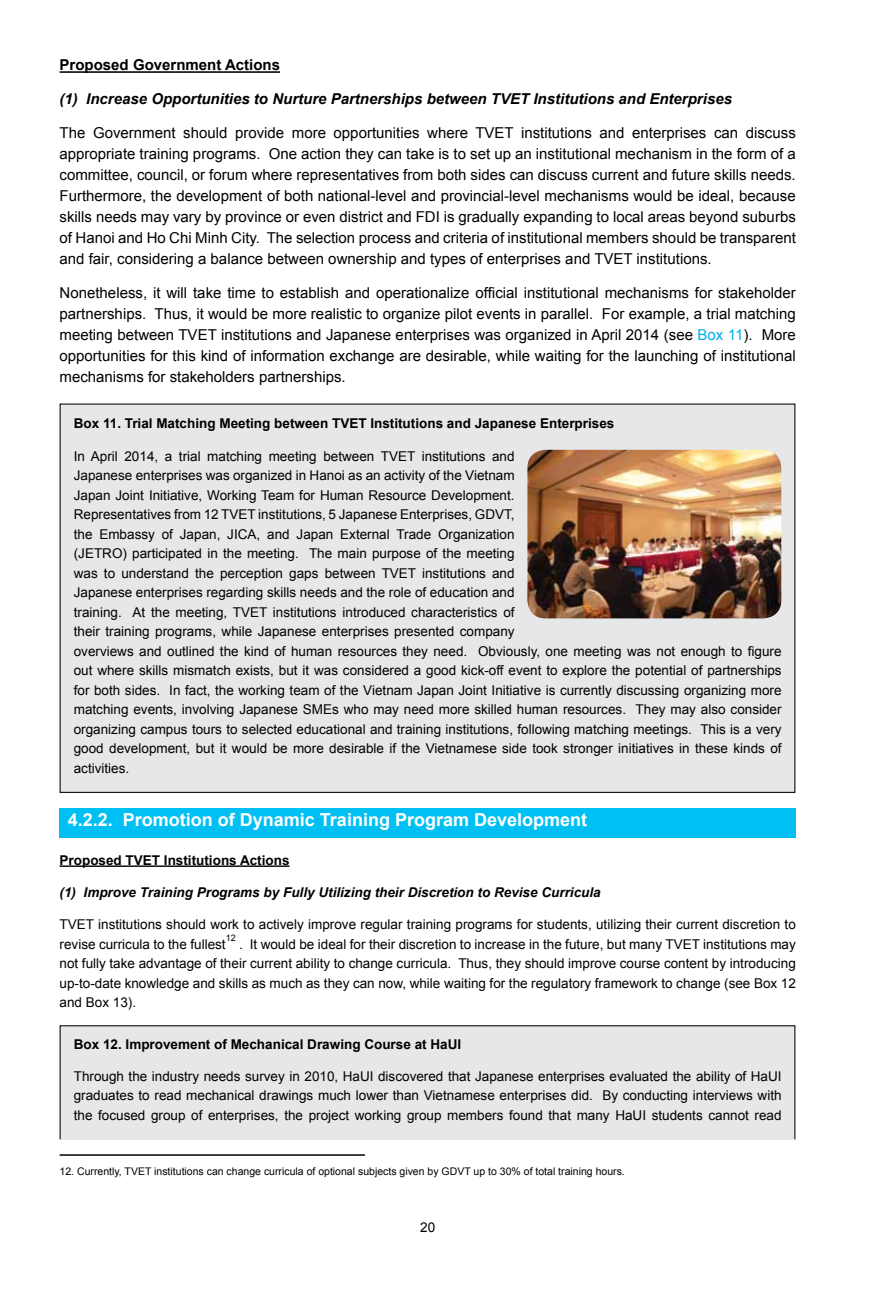
<style>
.page{position:relative;width:881px;height:1293px;background:#fff}
.page>*{position:absolute;margin:0;border:0;box-sizing:border-box;transform-origin:0 0}
.t1{font:700 18px "Arial";color:#fff}
.t2{font:15px/21px "Arial";color:#000;text-align:justify}
.t3{font:italic 700 15px "Arial";color:#000}
.t4{font:700 15px "Arial";color:#000}
.t5{font:13.5px/19.5px "Arial";color:#000}
.t6{font:700 13.5px "Arial";color:#000}
.t7{font:italic 700 13.5px "Arial";color:#000}
.t8{font:10.5px "Arial";color:#000}
.t9{font:9px "Arial";color:#000}
.s1{color:#00aeef}
</style>
<div class="page">
<div style="left:60px;top:1025px;width:734px;height:114px;background:#e6e7e8"></div>
<div style="left:60px;top:403px;width:735px;height:390px;background:#e6e7e8;border:1px solid #000"></div>
<img style="left:527px;top:450px;width:254px;height:168px">
<hr style="left:60px;top:71px;width:220px;height:2px;background:#000">
<div style="left:60px;top:808px;width:735px;height:30px;background:#00c0f3"></div>
<hr style="left:60px;top:865px;width:229px;height:2px;background:#000">
<hr style="left:60px;top:1154px;width:305px;height:1px;background:#000">
<p class="t4" style="left:60px;top:55px;width:222px">Proposed Government Actions</p>
<p class="t3" style="left:60px;top:89px;width:673px">(1) Increase Opportunities to Nurture Partnerships between TVET Institutions and Enterprises</p>
<p class="t2" style="left:60px;top:122px;width:737px">The Government should provide more opportunities where TVET institutions and enterprises can discuss appropriate training programs. One action they can take is to set up an institutional mechanism in the form of a committee, council, or forum where representatives from both sides can discuss current and future skills needs.<br>Furthermore, the development of both national-level and provincial-level mechanisms would be ideal, because skills needs may vary by province or even district and FDI is gradually expanding to local areas beyond suburbs of Hanoi and Ho Chi Minh City. The selection process and criteria of institutional members should be transparent and fair, considering a balance between ownership and types of enterprises and TVET institutions.</p>
<p class="t2" style="left:60px;top:282px;width:737px">Nonetheless, it will take time to establish and operationalize official institutional mechanisms for stakeholder partnerships. Thus, it would be more realistic to organize pilot events in parallel. For example, a trial matching meeting between TVET institutions and Japanese enterprises was organized in April 2014 (see <span class="s1">Box 11</span>). More opportunities for this kind of information exchange are desirable, while waiting for the launching of institutional mechanisms for stakeholders partnerships.</p>
<p class="t6" style="left:74px;top:415px;width:542px">Box 11. Trial Matching Meeting between TVET Institutions and Japanese Enterprises</p>
<p class="t5" style="left:74px;top:446px;width:709px">In April 2014, a trial matching meeting between TVET institutions and<br>Japanese enterprises was organized in Hanoi as an activity of the Vietnam<br>Japan Joint Initiative, Working Team for Human Resource Development.<br>Representatives from 12 TVET institutions, 5 Japanese Enterprises, GDVT,<br>the Embassy of Japan, JICA, and Japan External Trade Organization<br>(JETRO) participated in the meeting. The main purpose of the meeting<br>was to understand the perception gaps between TVET institutions and<br>Japanese enterprises regarding skills needs and the role of education and<br>training. At the meeting, TVET institutions introduced characteristics of<br>their training programs, while Japanese enterprises presented company<br>overviews and outlined the kind of human resources they need. Obviously, one meeting was not enough to figure out where skills mismatch exists, but it was considered a good kick-off event to explore the potential of partnerships for both sides. In fact, the working team of the Vietnam Japan Joint Initiative is currently discussing organizing more matching events, involving Japanese SMEs who may need more skilled human resources. They may also consider organizing campus tours to selected educational and training institutions, following matching meetings. This is a very good development, but it would be more desirable if the Vietnamese side took stronger initiatives in these kinds of activities.</p>
<h1 class="t1" style="left:68px;top:808px;width:521px">4.2.2. Promotion of Dynamic Training Program Development</h1>
<p class="t6" style="left:60px;top:851px;width:231px">Proposed TVET Institutions Actions</p>
<p class="t7" style="left:60px;top:883px;width:542px">(1) Improve Training Programs by Fully Utilizing their Discretion to Revise Curricula</p>
<p class="t5" style="left:60px;top:915px;width:737px">TVET institutions should work to actively improve regular training programs for students, utilizing their current discretion to revise curricula to the fullest</p>
<p class="t9" style="left:225px;top:932px;width:12px">12</p>
<p class="t5" style="left:60px;top:934px;width:737px;text-align:justify;text-indent:179px">. It would be ideal for their discretion to increase in the future, but many TVET institutions may not fully take advantage of their current ability to change curricula. Thus, they should improve course content by introducing up-to-date knowledge and skills as much as they can now, while waiting for the regulatory framework to change (see Box 12 and Box 13).</p>
<p class="t6" style="left:74px;top:1035px;width:389px">Box 12. Improvement of Mechanical Drawing Course at HaUI</p>
<p class="t5" style="left:74px;top:1066px;width:709px;text-align:justify">Through the industry needs survey in 2010, HaUI discovered that Japanese enterprises evaluated the ability of HaUI graduates to read mechanical drawings much lower than Vietnamese enterprises did. By conducting interviews with the focused group of enterprises, the project working group members found that many HaUI students cannot read</p>
<p class="t8" style="left:60px;top:1164px;width:566px">12. Currently, TVET institutions can change curricula of optional subjects given by GDVT up to 30% of total training hours.</p>
<p class="t5" style="left:420px;top:1217px;width:17px">20</p>
</div>
